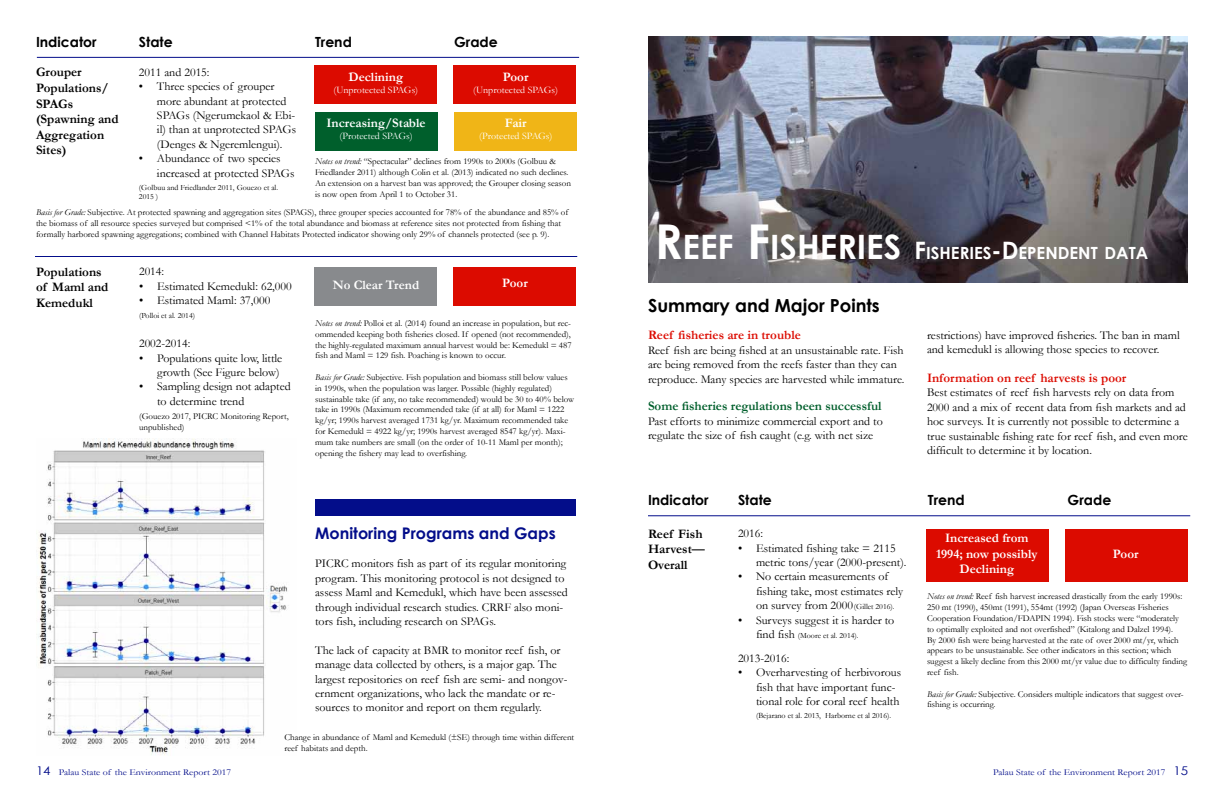
<style>
.page{position:relative;width:1224px;height:792px;background:#fff}
.page>*{position:absolute;margin:0;border:0;box-sizing:border-box;transform-origin:0 0}
.t1{font:700 18px "Century Gothic";color:#000}
.t2{font:700 16.8px "Century Gothic";color:#fff}
.t3{font:700 16px "Century Gothic";color:#030d8a}
.t4{font:700 14px "Century Gothic";color:#000}
.t5{font:700 13px/15.6px "Garamond";color:#000}
.t6{font:700 13px/15.6px "Garamond";color:#fff;text-align:center}
.t7{font:700 13px "Garamond";color:#dc0b00}
.t8{font:700 13px "Garamond";color:#005f2c}
.t9{font:12px/14.4px "Garamond";color:#000}
.t10{font:10px "Garamond";color:#fff}
.t11{font:9px/10.8px "Garamond";color:#000}
.t12{font:9px "Garamond";color:#030d8a;scale:1.1 1}
.t13{font:8px/9.6px "Garamond";color:#000}
.s1{font-family:"Times New Roman"}
.s2{font-style:italic}
.s3{font-size:48px}
.s4{font-size:33.6px}
.s5{font-size:24px}
.s6{font-size:8px}
.s7{font-size:12px}
.s8{font-family:"Century Gothic";font-size:12px}
</style>
<div class="page">
<img style="left:36px;top:438px;width:253px;height:318px">
<div style="left:315px;top:65px;width:122px;height:39px;background:#dc0b00"></div>
<div style="left:454px;top:65px;width:122px;height:39px;background:#dc0b00"></div>
<hr style="left:35px;top:256px;width:542px;height:1px;background:#030d8a">
<div style="left:315px;top:267px;width:122px;height:39px;background:#888a8d"></div>
<div style="left:454px;top:267px;width:122px;height:39px;background:#dc0b00"></div>
<div style="left:315px;top:500px;width:261px;height:16px;background:#030d8a"></div>
<hr style="left:37px;top:57px;width:542px;height:1px;background:#030d8a">
<img style="left:648px;top:36px;width:540px;height:247px">
<div style="left:1066px;top:529px;width:122px;height:53px;background:#dc0b00"></div>
<hr style="left:648px;top:515px;width:542px;height:1px;background:#030d8a">
<div style="left:926px;top:529px;width:122px;height:53px;background:#dc0b00"></div>
<div style="left:315px;top:112px;width:122px;height:39px;background:#005f2c"></div>
<div style="left:454px;top:112px;width:122px;height:39px;background:#f0b517"></div>
<h3 class="t4" style="left:36px;top:31px;width:62px">Indicator</h3>
<h3 class="t4" style="left:139px;top:31px;width:35px">State</h3>
<h3 class="t4" style="left:315px;top:31px;width:38px">Trend</h3>
<h3 class="t4" style="left:454px;top:31px;width:45px">Grade</h3>
<h3 class="t9" style="left:139px;top:64px;width:72px">2011 and 2015:</h3>
<h3 class="t9" style="left:157px;top:79px;width:141px;text-indent:-18px"><span class="s1">•</span> Three species of grouper more abundant at protected<br>SPAGs (Ngerumekaol &amp; Ebi&shy;il) than at unprotected SPAGs (Denges &amp; Ngeremlengui).</h3>
<h3 class="t9" style="left:157px;top:151px;width:139px;text-indent:-18px"><span class="s1">•</span> Abundance of two species increased at protected SPAGs</h3>
<p class="t13" style="left:139px;top:182px;width:141px">(Golbuu and Friedlander 2011, Gouezo et al.<br>2015 )</p>
<h3 class="t5" style="left:36px;top:65px;width:84px">Grouper<br>Populations/<br>SPAGs (Spawning and<br>Aggregation<br>Sites)</h3>
<h3 class="t6" style="left:349px;top:69px;width:56px">Declining</h3>
<h3 class="t6" style="left:503px;top:69px;width:27px">Poor</h3>
<p class="t10" style="left:473px;top:83px;width:86px">(Unprotected SPAGs)</p>
<p class="t10" style="left:333px;top:83px;width:86px">(Unprotected SPAGs)</p>
<h3 class="t6" style="left:327px;top:115px;width:101px">Increasing/Stable</h3>
<p class="t10" style="left:340px;top:129px;width:75px">(Protected SPAGs)</p>
<h3 class="t6" style="left:505px;top:115px;width:23px">Fair</h3>
<p class="t10" style="left:479px;top:129px;width:75px">(Protected SPAGs)</p>
<p class="t11" style="left:315px;top:156px;width:257px"><span class="s2">Notes on trend:</span> “Spectacular” declines from 1990s to 2000s (Golbuu &amp; Friedlander 2011) although Colin et al. (2013) indicated no such declines.<br>An extension on a harvest ban was approved; the Grouper closing season is now open from April 1 to October 31.</p>
<p class="t11" style="left:36px;top:207px;width:534px"><span class="s2">Basis for Grade:</span> Subjective. At protected spawning and aggregation sites (SPAGS), three grouper species accounted for 78% of the abundance and 85% of the biomass of all resource species surveyed but comprised &lt;1% of the total abundance and biomass at reference sites not protected from fishing that formally harbored spawning aggregations; combined with Channel Habitats Protected indicator showing only 29% of channels protected (see p. 9).</p>
<h3 class="t5" style="left:36px;top:264px;width:74px">Populations of Maml and<br>Kemedukl</h3>
<h3 class="t9" style="left:139px;top:264px;width:27px">2014:</h3>
<h3 class="t9" style="left:139px;top:278px;width:154px"><span class="s1">•</span> Estimated Kemedukl: 62,000</h3>
<h3 class="t9" style="left:139px;top:293px;width:133px"><span class="s1">•</span> Estimated Maml: 37,000</h3>
<p class="t13" style="left:139px;top:311px;width:58px">(Polloi et al. 2014)</p>
<h3 class="t9" style="left:139px;top:336px;width:53px">2002-2014:</h3>
<h3 class="t9" style="left:139px;top:350px;width:145px;text-align:right"><span class="s1">•</span> Populations quite low, little growth (See Figure below)</h3>
<h3 class="t9" style="left:157px;top:379px;width:135px;text-indent:-18px"><span class="s1">•</span> Sampling design not adapted to determine trend</h3>
<p class="t11" style="left:139px;top:411px;width:151px">(Gouezo 2017, PICRC Monitoring Report, unpublished)</p>
<h3 class="t6" style="left:333px;top:277px;width:88px">No Clear Trend</h3>
<h3 class="t6" style="left:502px;top:275px;width:27px">Poor</h3>
<p class="t11" style="left:315px;top:317px;width:258px;text-align:justify"><span class="s2">Notes on trend:</span> Polloi et al. (2014) found an increase in population, but rec&shy;ommended keeping both fisheries closed. If opened (not recommended), the highly-regulated maximum annual harvest would be: Kemedukl = 487 fish and Maml = 129 fish. Poaching is known to occur.</p>
<p class="t11" style="left:315px;top:371px;width:261px"><span class="s2">Basis for Grade:</span> Subjective. Fish population and biomass still below values in 1990s, when the population was larger. Possible (highly regulated) sustainable take (if any, no take recommended) would be 30 to 40% below take in 1990s (Maximum recommended take (if at all) for Maml = 1222 kg/yr; 1990s harvest averaged 1731 kg/yr. Maximum recommended take for Kemedukl = 4922 kg/yr; 1990s harvest averaged 8547 kg/yr). Maxi&shy;mum take numbers are small (on the order of 10-11 Maml per month); opening the fishery may lead to overfishing.</p>
<h3 class="t3" style="left:315px;top:521px;width:242px">Monitoring Programs and Gaps</h3>
<p class="t9" style="left:315px;top:556px;width:254px">PICRC monitors fish as part of its regular monitoring program. This monitoring protocol is not designed to assess Maml and Kemedukl, which have been assessed through individual research studies. CRRF also moni&shy;tors fish, including research on SPAGs.</p>
<p class="t9" style="left:315px;top:642px;width:254px">The lack of capacity at BMR to monitor reef fish, or manage data collected by others, is a major gap. The largest repositories on reef fish are semi- and nongov&shy;ernment organizations, who lack the mandate or re&shy;sources to monitor and report on them regularly.</p>
<p class="t11" style="left:284px;top:731px;width:291px">Change in abundance of Maml and Kemedukl (±SE) through time within different reef habitats and depth.</p>
<h2 class="t2" style="left:655px;top:240px;width:495px"><span class="s3">R</span><span class="s4">EEF</span> <span class="s3">F</span><span class="s4">ISHERIES</span> <span class="s5">F</span>ISHERIES<span class="s5">-D</span>EPENDENT DATA</h2>
<h1 class="t1" style="left:648px;top:292px;width:233px">Summary and Major Points</h1>
<h3 class="t7" style="left:648px;top:327px;width:154px">Reef fisheries are in trouble</h3>
<h3 class="t9" style="left:648px;top:343px;width:258px">Reef fish are being fished at an unsustainable rate. Fish are being removed from the reefs faster than they can reproduce. Many species are harvested while immature.</h3>
<h3 class="t8" style="left:648px;top:397px;width:235px">Some fisheries regulations been successful</h3>
<h3 class="t9" style="left:648px;top:413px;width:236px">Past efforts to minimize commercial export and to regulate the size of fish caught (e.g. with net size</h3>
<h3 class="t9" style="left:927px;top:328px;width:254px">restrictions) have improved fisheries. The ban in maml and kemedukl is allowing those species to recover.</h3>
<h3 class="t7" style="left:927px;top:369px;width:201px">Information on reef harvests is poor</h3>
<p class="t9" style="left:927px;top:385px;width:262px">Best estimates of reef fish harvests rely on data from 2000 and a mix of recent data from fish markets and ad hoc surveys. It is currently not possible to determine a true sustainable fishing rate for reef fish, and even more difficult to determine it by location.</p>
<h3 class="t4" style="left:648px;top:489px;width:62px">Indicator</h3>
<h3 class="t4" style="left:738px;top:489px;width:35px">State</h3>
<h3 class="t4" style="left:928px;top:489px;width:38px">Trend</h3>
<h3 class="t4" style="left:1068px;top:489px;width:45px">Grade</h3>
<h3 class="t5" style="left:648px;top:526px;width:58px">Reef Fish<br>Harvest—<br>Overall</h3>
<h3 class="t9" style="left:738px;top:526px;width:27px">2016:</h3>
<h3 class="t6" style="left:936px;top:530px;width:103px">Increased from<br>1994; now possibly<br>Declining</h3>
<p class="t11" style="left:927px;top:591px;width:262px"><span class="s2">Notes on trend:</span> Reef fish harvest increased drastically from the early 1990s:<br>250 mt (1990), 450mt (1991), 554mt (1992) (Japan Overseas Fisheries Cooperation Foundation/FDAPIN 1994). Fish stocks were “moderately to optimally exploited and not overfished” (Kitalong and Dalzel 1994).<br>By 2000 fish were being harvested at the rate of over 2000 mt/yr, which appears to be unsustainable. See other indicators in this section; which suggest a likely decline from this 2000 mt/yr value due to difficulty finding reef fish.</p>
<p class="t11" style="left:927px;top:688px;width:258px"><span class="s2">Basis for Grade:</span> Subjective. Considers multiple indicators that suggest over&shy;fishing is occurring.</p>
<h3 class="t9" style="left:756px;top:540px;width:152px;text-indent:-18px"><span class="s1">•</span> Estimated fishing take = 2115 metric tons/year (2000-present).</h3>
<h3 class="t9" style="left:756px;top:569px;width:149px;text-indent:-18px"><span class="s1">•</span> No certain measurements of fishing take, most estimates rely on survey from 2000<span class="s6">(Gillet 2016).</span></h3>
<h3 class="t9" style="left:738px;top:612px;width:158px"><span class="s1">•</span> Surveys suggest it is harder to</h3>
<p class="t13" style="left:756px;top:631px;width:104px"><span class="s7">find fish</span> (Moore et al. 2014).</p>
<h3 class="t9" style="left:738px;top:651px;width:53px">2013-2016:</h3>
<h3 class="t9" style="left:756px;top:665px;width:147px;text-indent:-18px"><span class="s1">•</span> Overharvesting of herbivorous fish that have important func&shy;tional role for coral reef health</h3>
<p class="t13" style="left:756px;top:711px;width:137px">(Bejarano et al. 2013, Harborne et al 2016).</p>
<h3 class="t6" style="left:1113px;top:546px;width:27px">Poor</h3>
<p class="t12" style="left:36px;top:766px;width:179px"><span class="s8">14</span> Palau State of the Environment Report 2017</p>
<p class="t12" style="left:993px;top:766px;width:179px">Palau State of the Environment Report 2017 <span class="s8">15</span></p>
</div>
